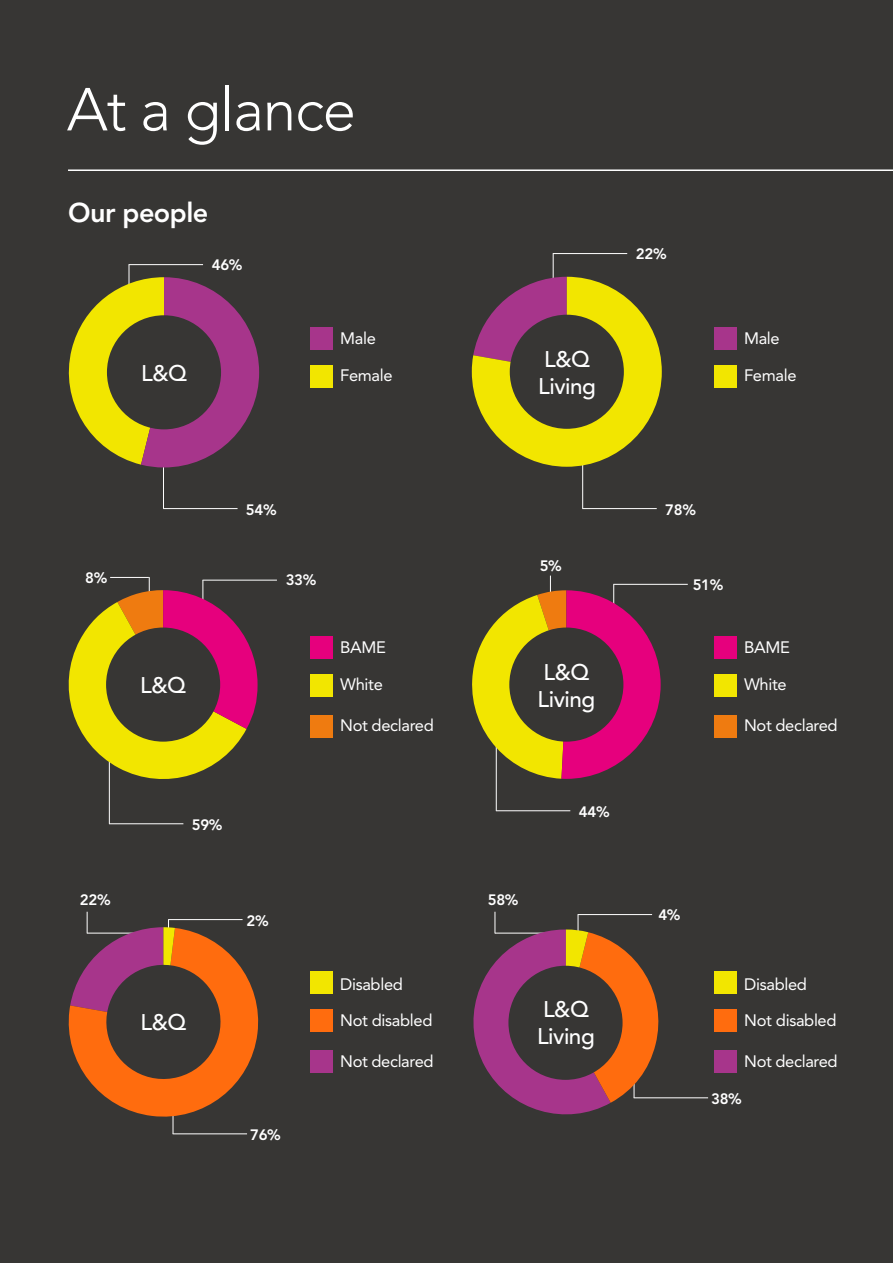
<style>
.page{position:relative;width:893px;height:1263px;background:#373634}
.page>*{position:absolute;margin:0;border:0;box-sizing:border-box;transform-origin:0 0}
.t1{font:300 60px "Avenir LT Std";letter-spacing:-.02em;color:#fff}
.t2{font:800 27px "Avenir LT Std";letter-spacing:-.02em;color:#fff}
.t3{font:500 22.5px/27px "Avenir LT Std";letter-spacing:-.02em;color:#fff}
.t4{font:16.5px "Avenir LT Std";letter-spacing:-.02em;color:#fff}
.t5{font:800 15px "Avenir LT Std";letter-spacing:-.02em;color:#fff}
</style>
<div class="page">
<hr style="left:68px;top:169px;width:825px;height:2px;background:#fff">
<hr style="left:496px;top:734px;width:1px;height:77px;background:#fff">
<hr style="left:496px;top:810px;width:74px;height:1px;background:#fff">
<hr style="left:613px;top:584px;width:75px;height:1px;background:#fff">
<hr style="left:109px;top:759px;width:1px;height:65px;background:#fff">
<hr style="left:109px;top:823px;width:74px;height:1px;background:#fff">
<hr style="left:163px;top:444px;width:1px;height:65px;background:#fff">
<hr style="left:163px;top:508px;width:75px;height:1px;background:#fff">
<hr style="left:582px;top:444px;width:1px;height:65px;background:#fff">
<hr style="left:582px;top:508px;width:75px;height:1px;background:#fff">
<hr style="left:203px;top:580px;width:74px;height:1px;background:#fff">
<hr style="left:129px;top:264px;width:74px;height:1px;background:#fff">
<hr style="left:553px;top:254px;width:1px;height:32px;background:#fff">
<hr style="left:553px;top:253px;width:74px;height:1px;background:#fff">
<div style="left:310px;top:636px;width:23px;height:23px;background:#e6007d"></div>
<div style="left:310px;top:674px;width:23px;height:23px;background:#f2e600"></div>
<div style="left:310px;top:715px;width:23px;height:22px;background:#ef7b10"></div>
<div style="left:310px;top:327px;width:23px;height:22px;background:#a7358b"></div>
<div style="left:310px;top:365px;width:23px;height:23px;background:#f2e600"></div>
<div style="left:310px;top:971px;width:23px;height:23px;background:#f2e600"></div>
<div style="left:310px;top:1009px;width:23px;height:23px;background:#ff6c0e"></div>
<div style="left:310px;top:1050px;width:23px;height:23px;background:#a7358b"></div>
<div style="left:714px;top:971px;width:23px;height:23px;background:#f2e600"></div>
<div style="left:714px;top:1009px;width:23px;height:23px;background:#ff6c0e"></div>
<div style="left:714px;top:1050px;width:23px;height:23px;background:#a7358b"></div>
<div style="left:714px;top:636px;width:22px;height:23px;background:#e6007d"></div>
<div style="left:714px;top:674px;width:22px;height:23px;background:#f2e600"></div>
<div style="left:714px;top:715px;width:22px;height:22px;background:#ef7b10"></div>
<div style="left:714px;top:327px;width:22px;height:22px;background:#a7358b"></div>
<div style="left:714px;top:365px;width:22px;height:23px;background:#f2e600"></div>
<hr style="left:634px;top:1097px;width:74px;height:1px;background:#fff">
<svg style="left:473px;top:912px;width:195px;height:203px"></svg>
<div style="left:508px;top:966px;width:115px;height:114px;background:#373634;border-radius:50%"></div>
<svg style="left:472px;top:277px;width:190px;height:190px"></svg>
<div style="left:510px;top:315px;width:114px;height:114px;background:#373634;border-radius:50%"></div>
<svg style="left:68px;top:265px;width:191px;height:202px"></svg>
<div style="left:107px;top:315px;width:114px;height:114px;background:#373634;border-radius:50%"></div>
<svg style="left:68px;top:577px;width:190px;height:215px"></svg>
<div style="left:106px;top:627px;width:114px;height:115px;background:#373634;border-radius:50%"></div>
<svg style="left:472px;top:576px;width:189px;height:203px"></svg>
<div style="left:509px;top:627px;width:114px;height:115px;background:#373634;border-radius:50%"></div>
<svg style="left:68px;top:912px;width:191px;height:222px"></svg>
<h1 class="t1" style="left:67px;top:74px;width:291px">At a glance</h1>
<h2 class="t2" style="left:68px;top:196px;width:142px">Our people</h2>
<p class="t5" style="left:212px;top:256px;width:32px">46%</p>
<h3 class="t3" style="left:141px;top:360px;width:47px">L&amp;Q</h3>
<p class="t4" style="left:340px;top:329px;width:37px">Male</p>
<p class="t4" style="left:340px;top:366px;width:54px">Female</p>
<h3 class="t3" style="left:538px;top:346px;width:59px">L&amp;Q<br>Living</h3>
<p class="t5" style="left:636px;top:244px;width:32px">22%</p>
<p class="t4" style="left:744px;top:329px;width:37px">Male</p>
<p class="t4" style="left:744px;top:366px;width:54px">Female</p>
<p class="t5" style="left:85px;top:569px;width:24px">8%</p>
<h3 class="t3" style="left:140px;top:672px;width:47px">L&amp;Q</h3>
<p class="t5" style="left:246px;top:500px;width:32px">54%</p>
<p class="t5" style="left:665px;top:500px;width:32px">78%</p>
<p class="t5" style="left:286px;top:571px;width:32px">33%</p>
<p class="t4" style="left:340px;top:638px;width:47px">BAME</p>
<p class="t4" style="left:340px;top:675px;width:44px">White</p>
<p class="t4" style="left:340px;top:715px;width:95px">Not declared</p>
<p class="t5" style="left:540px;top:557px;width:24px">5%</p>
<h3 class="t3" style="left:537px;top:659px;width:59px">L&amp;Q<br>Living</h3>
<p class="t5" style="left:693px;top:576px;width:32px">51%</p>
<p class="t4" style="left:744px;top:638px;width:47px">BAME</p>
<p class="t4" style="left:744px;top:675px;width:44px">White</p>
<p class="t4" style="left:744px;top:715px;width:95px">Not declared</p>
<p class="t5" style="left:192px;top:816px;width:32px">59%</p>
<p class="t5" style="left:80px;top:891px;width:32px">22%</p>
<p class="t5" style="left:488px;top:891px;width:32px">58%</p>
<p class="t5" style="left:579px;top:803px;width:32px">44%</p>
<h3 class="t3" style="left:141px;top:1009px;width:47px">L&amp;Q</h3>
<p class="t5" style="left:246px;top:911px;width:24px">2%</p>
<p class="t5" style="left:658px;top:906px;width:24px">4%</p>
<p class="t4" style="left:340px;top:974px;width:64px">Disabled</p>
<p class="t4" style="left:340px;top:1011px;width:94px">Not disabled</p>
<p class="t4" style="left:340px;top:1051px;width:95px">Not declared</p>
<h3 class="t3" style="left:537px;top:996px;width:59px">L&amp;Q<br>Living</h3>
<p class="t4" style="left:744px;top:974px;width:64px">Disabled</p>
<p class="t4" style="left:744px;top:1011px;width:94px">Not disabled</p>
<p class="t4" style="left:744px;top:1051px;width:95px">Not declared</p>
<p class="t5" style="left:250px;top:1126px;width:32px">76%</p>
<p class="t5" style="left:711px;top:1090px;width:32px">38%</p>
</div>
